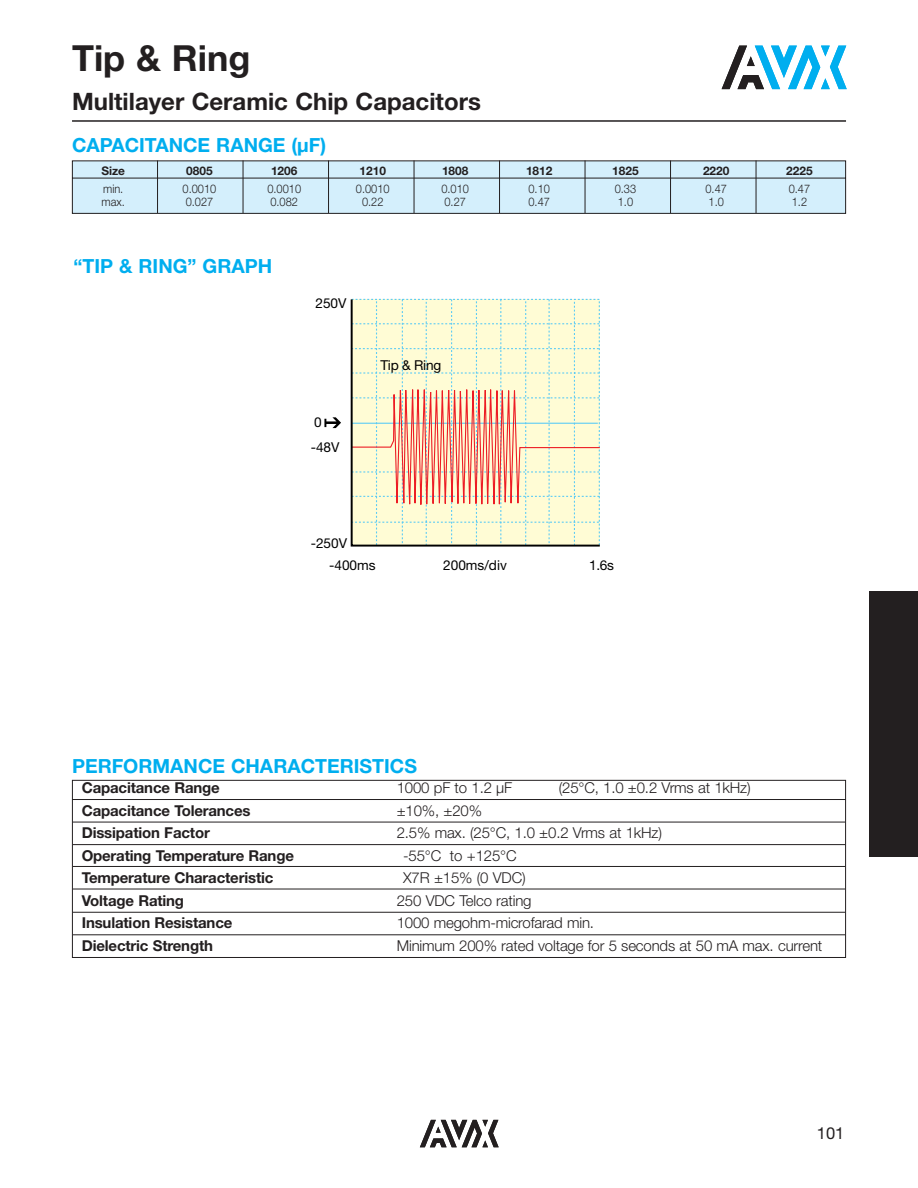
<style>
.page{position:relative;width:918px;height:1188px;background:#fff}
.page>*{position:absolute;margin:0;border:0;box-sizing:border-box;transform-origin:0 0}
.t1{font:700 36px "Helvetica Neue LT Std";color:#231f20}
.t2{font:700 24px "Helvetica Neue LT Std";color:#231f20}
.t3{font:700 19.5px "Helvetica Neue LT Std";color:#00aeef}
.t4{font:16.5px "Helvetica Neue";color:#231f20}
.t5{font:300 15px "Helvetica Neue LT Std";letter-spacing:-.01em;color:#231f20}
.t6{font:700 15px "Helvetica Neue LT Std";letter-spacing:-.01em;color:#231f20}
.t7{font:13.65px/22.2px "Helvetica Neue";color:#000}
.t8{font:300 11.85px "Helvetica Neue LT Std";color:#231f20;scale:.93 1}
.t9{font:700 11.85px "Helvetica Neue LT Std";color:#231f20}
</style>
<div class="page">
<div style="left:870px;top:591px;width:48px;height:266px;background:#231f20"></div>
<svg style="left:420px;top:1120px;width:79px;height:27px"></svg>
<svg style="left:722px;top:46px;width:125px;height:43px"></svg>
<svg style="left:350px;top:298px;width:250px;height:249px;background:#f3e4c5"></svg>
<svg style="left:324px;top:417px;width:17px;height:11px"></svg>
<hr style="left:72px;top:120px;width:774px;height:2px;background:#231f20">
<svg style="left:72px;top:780px;width:774px;height:178px"></svg>
<hr style="left:73px;top:822px;width:772px;height:1px;background:#231f20">
<hr style="left:73px;top:844px;width:772px;height:1px;background:#231f20">
<hr style="left:73px;top:866px;width:772px;height:1px;background:#231f20">
<hr style="left:73px;top:889px;width:772px;height:1px;background:#231f20">
<hr style="left:73px;top:912px;width:772px;height:1px;background:#231f20">
<hr style="left:73px;top:934px;width:772px;height:1px;background:#231f20">
<svg style="left:72px;top:160px;width:774px;height:54px;background:#c9e2ee"></svg>
<hr style="left:157px;top:160px;width:1px;height:53px;background:#231f20">
<hr style="left:243px;top:160px;width:1px;height:53px;background:#231f20">
<hr style="left:328px;top:160px;width:1px;height:53px;background:#231f20">
<hr style="left:414px;top:160px;width:1px;height:53px;background:#231f20">
<hr style="left:499px;top:160px;width:1px;height:53px;background:#231f20">
<hr style="left:585px;top:160px;width:1px;height:53px;background:#231f20">
<hr style="left:670px;top:160px;width:1px;height:53px;background:#231f20">
<hr style="left:756px;top:160px;width:1px;height:53px;background:#231f20">
<h1 class="t1" style="left:72px;top:45px;width:180px">Tip &amp; Ring</h1>
<h2 class="t2" style="left:72px;top:93px;width:410px">Multilayer Ceramic Chip Capacitors</h2>
<h3 class="t3" style="left:72px;top:138px;width:256px">CAPACITANCE RANGE (μF)</h3>
<p class="t9" style="left:101px;top:166px;width:25px">Size</p>
<p class="t9" style="left:186px;top:166px;width:28px">0805</p>
<p class="t9" style="left:271px;top:166px;width:28px">1206</p>
<p class="t9" style="left:360px;top:166px;width:28px">1210</p>
<p class="t9" style="left:442px;top:166px;width:28px">1808</p>
<p class="t9" style="left:526px;top:166px;width:28px">1812</p>
<p class="t9" style="left:612px;top:166px;width:28px">1825</p>
<p class="t9" style="left:703px;top:166px;width:28px">2220</p>
<p class="t9" style="left:786px;top:166px;width:28px">2225</p>
<p class="t8" style="left:103px;top:184px;width:23px">min.</p>
<p class="t8" style="left:183px;top:184px;width:38px">0.0010</p>
<p class="t8" style="left:267px;top:184px;width:38px">0.0010</p>
<p class="t8" style="left:356px;top:184px;width:38px">0.0010</p>
<p class="t8" style="left:441px;top:184px;width:31px">0.010</p>
<p class="t8" style="left:529px;top:184px;width:25px">0.10</p>
<p class="t8" style="left:615px;top:184px;width:25px">0.33</p>
<p class="t8" style="left:706px;top:184px;width:25px">0.47</p>
<p class="t8" style="left:789px;top:184px;width:25px">0.47</p>
<p class="t8" style="left:102px;top:197px;width:27px">max.</p>
<p class="t8" style="left:186px;top:197px;width:31px">0.027</p>
<p class="t8" style="left:270px;top:197px;width:31px">0.082</p>
<p class="t8" style="left:362px;top:197px;width:25px">0.22</p>
<p class="t8" style="left:445px;top:197px;width:25px">0.27</p>
<p class="t8" style="left:529px;top:197px;width:25px">0.47</p>
<p class="t8" style="left:618px;top:197px;width:18px">1.0</p>
<p class="t8" style="left:709px;top:197px;width:18px">1.0</p>
<p class="t8" style="left:792px;top:197px;width:18px">1.2</p>
<h3 class="t3" style="left:74px;top:259px;width:200px">“TIP &amp; RING” GRAPH</h3>
<p class="t7" style="left:315px;top:294px;width:33px">250V</p>
<p class="t7" style="left:311px;top:411px;width:30px;line-height:25px">0 -48V</p>
<p class="t7" style="left:380px;top:355px;width:63px">Tip &amp; Ring</p>
<p class="t7" style="left:329px;top:534px;width:48px;text-indent:-18px">-250V -400ms</p>
<p class="t7" style="left:443px;top:555px;width:65px">200ms/div</p>
<p class="t7" style="left:589px;top:556px;width:26px">1.6s</p>
<h3 class="t3" style="left:72px;top:759px;width:346px">PERFORMANCE CHARACTERISTICS</h3>
<p class="t6" style="left:82px;top:783px;width:139px">Capacitance Range</p>
<p class="t5" style="left:397px;top:783px;width:117px">1000 pF to 1.2 μF</p>
<p class="t5" style="left:559px;top:783px;width:193px">(25°C, 1.0 ±0.2 Vrms at 1kHz)</p>
<p class="t6" style="left:82px;top:805px;width:170px">Capacitance Tolerances</p>
<p class="t5" style="left:397px;top:805px;width:87px">±10%, ±20%</p>
<p class="t6" style="left:82px;top:828px;width:130px">Dissipation Factor</p>
<p class="t5" style="left:397px;top:828px;width:267px">2.5% max. (25°C, 1.0 ±0.2 Vrms at 1kHz)</p>
<p class="t6" style="left:82px;top:850px;width:214px">Operating Temperature Range</p>
<p class="t5" style="left:403px;top:850px;width:115px">-55°C to +125°C</p>
<p class="t6" style="left:82px;top:873px;width:193px">Temperature Characteristic</p>
<p class="t5" style="left:403px;top:873px;width:124px">X7R ±15% (0 VDC)</p>
<p class="t6" style="left:82px;top:895px;width:104px">Voltage Rating</p>
<p class="t5" style="left:397px;top:895px;width:136px">250 VDC Telco rating</p>
<p class="t6" style="left:82px;top:918px;width:152px">Insulation Resistance</p>
<p class="t5" style="left:397px;top:918px;width:199px">1000 megohm-microfarad min.</p>
<p class="t6" style="left:82px;top:940px;width:133px">Dielectric Strength</p>
<p class="t5" style="left:397px;top:940px;width:427px">Minimum 200% rated voltage for 5 seconds at 50 mA max. current</p>
<p class="t4" style="left:817px;top:1128px;width:29px">101</p>
</div>
